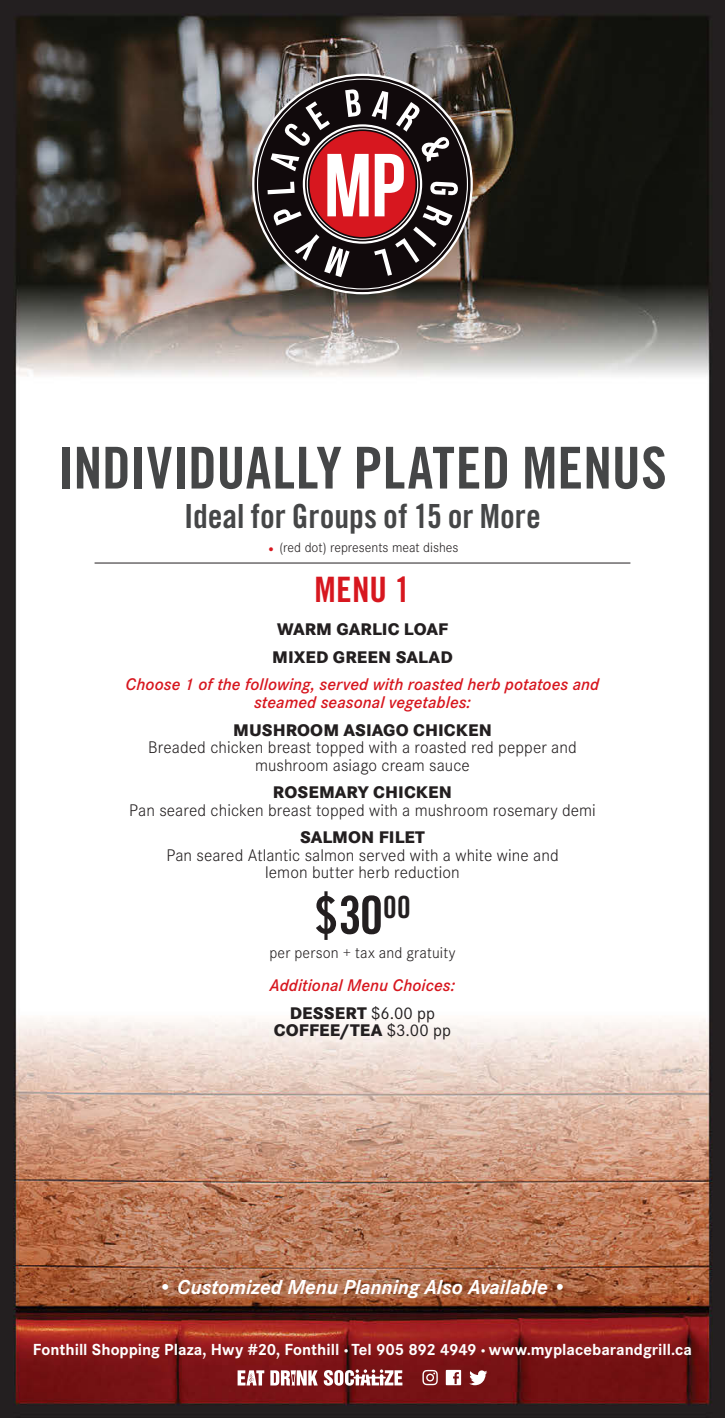
<style>
.page{position:relative;width:725px;height:1418px;background:#fff}
.page>*{position:absolute;margin:0;border:0;box-sizing:border-box;transform-origin:0 0}
.t1{font:57.75px "Trade Gothic LT Std Bd Cn 20";letter-spacing:.005em;color:#454647}
.t2{font:52.5px "Trade Gothic LT Std Bd Cn 20";color:#231f20}
.t3{font:35px "Trade Gothic LT Std Bd Cn 20";color:#d7171f}
.t4{font:33.25px "Trade Gothic LT Std Bd Cn 20";letter-spacing:.005em;color:#454647}
.t5{font:italic 700 21px "Corporate S";letter-spacing:-.005em;color:#fff}
.t6{font:300 17.5px/17.5px "Corporate S";letter-spacing:.005em;color:#231f20;text-align:center}
.t7{font:italic 600 17.5px/17.5px "Corporate S";letter-spacing:.005em;color:#d7171f;text-align:center}
.t8{font:800 17.5px/27.7px "Corporate S";letter-spacing:.005em;color:#231f20}
.t9{font:700 16.62px "Corporate S";color:#fff}
.t10{font:300 16.1px "Corporate S";letter-spacing:.01em;color:#231f20}
.t11{font:300 14px "Corporate S";color:#231f20}
.s1{font-weight:700;color:#d7171f}
.s2{font-weight:800;font-style:normal;color:#231f20}
.s3{font-weight:400;font-style:normal;color:#231f20}
.s4{font-weight:400}
.s5{font-size:12.25px}
</style>
<div class="page">
<img style="left:0;top:0;width:724px;height:1418px">
<svg style="left:252px;top:74px;width:220px;height:220px;background:#615a57"></svg>
<svg style="left:267px;top:89px;width:191px;height:188px"></svg>
<hr style="left:94px;top:562px;width:536px;height:1px;background:#231f20">
<svg style="left:237px;top:1370px;width:27px;height:15px"></svg>
<svg style="left:270px;top:1370px;width:48px;height:15px"></svg>
<svg style="left:324px;top:1369px;width:78px;height:16px"></svg>
<svg style="left:469px;top:1370px;width:18px;height:15px"></svg>
<svg style="left:446px;top:1369px;width:15px;height:16px"></svg>
<svg style="left:422px;top:1369px;width:15px;height:16px"></svg>
<h1 class="t1" style="left:58px;top:433px;width:610px">Individually plated menus</h1>
<h3 class="t4" style="left:184px;top:496px;width:358px">Ideal for Groups of 15 or More</h3>
<p class="t11" style="left:266px;top:540px;width:193px"><span class="s1">•</span> (red dot) represents meat dishes</p>
<h3 class="t3" style="left:314px;top:568px;width:97px">Menu 1</h3>
<p class="t8" style="left:272px;top:615px;width:182px">WARM GARLIC LOAF<br>MIXED GREEN SALAD</p>
<p class="t7" style="left:126px;top:676px;width:475px">Choose 1 of the following, served with roasted herb potatoes and steamed seasonal vegetables:</p>
<p class="t8" style="left:233px;top:716px;width:260px">MUSHROOM AS IAGO CHICKEN</p>
<p class="t6" style="left:148px;top:739px;width:430px">Breaded chicken breast topped with a roasted red pepper and mushroom asiago cream sauce</p>
<p class="t8" style="left:273px;top:778px;width:180px">ROSEMARY CHICKEN</p>
<p class="t6" style="left:129px;top:801px;width:468px">Pan seared chicken breast topped with a mushroom rosemary demi</p>
<p class="t8" style="left:300px;top:823px;width:126px">SALMON FILET</p>
<p class="t6" style="left:166px;top:846px;width:394px">Pan seared Atlantic salmon served with a white wine and lemon butter herb reduction</p>
<h2 class="t2" style="left:314px;top:883px;width:98px">$30<sup>00</sup></h2>
<p class="t10" style="left:269px;top:943px;width:187px">per person + tax and gratuity</p>
<p class="t7" style="left:270px;top:971px;width:187px;line-height:27.7px">Additional Menu Choices:<br><span class="s2">DESSERT</span> <span class="s3">$6.00 pp</span></p>
<p class="t8" style="left:274px;top:1016px;width:178px">COFFEE/TEA <span class="s4">$3.00 pp</span></p>
<p class="t5" style="left:158px;top:1274px;width:410px">• Customized Menu Planning Also Available •</p>
<p class="t9" style="left:33px;top:1339px;width:660px">Fonthill Shopping Plaza, Hwy #20, Fonthill <span class="s5">•</span> Tel 905 892 4949 <span class="s5">•</span> www.myplacebarandgrill.ca</p>
</div>
